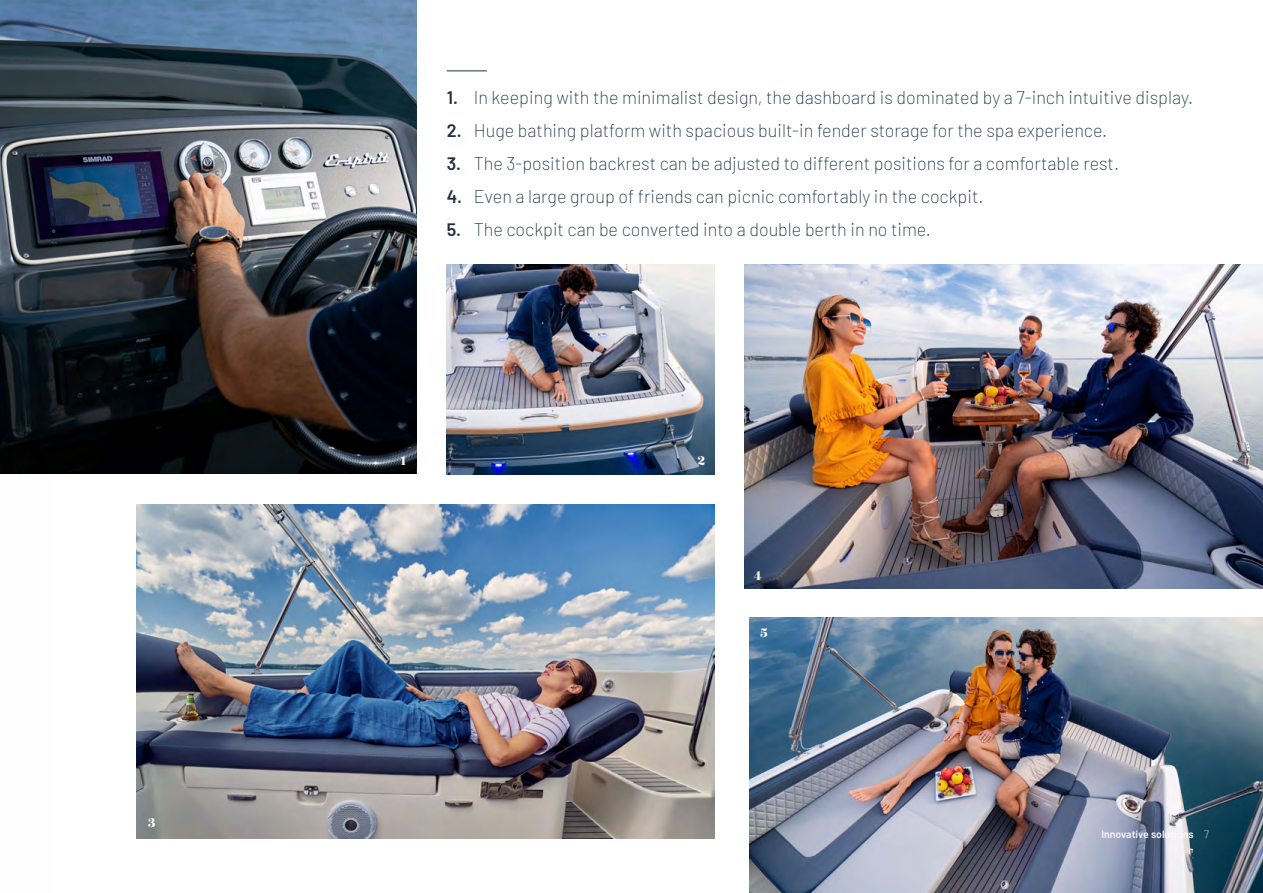
<style>
.page{position:relative;width:1263px;height:893px;background:#fff}
.page>*{position:absolute;margin:0;border:0;box-sizing:border-box;transform-origin:0 0}
.t1{font:200 18px "Barlow";color:#232d40}
.t2{font:15px "Rozha One";color:#fff}
.t3{font:600 10.5px "Barlow";color:#faf9f9}
.s1{font-weight:600;color:#252d3e}
.s2{font-weight:200}
</style>
<div class="page">
<img style="left:0;top:0;width:417px;height:474px">
<img style="left:136px;top:504px;width:579px;height:335px">
<img style="left:749px;top:618px;width:514px;height:275px">
<img style="left:447px;top:264px;width:268px;height:210px">
<img style="left:745px;top:264px;width:518px;height:324px">
<hr style="left:447px;top:71px;width:40px;height:1px;background:#232d40">
<p class="t2" style="left:148px;top:812px;width:9px">3</p>
<p class="t1" style="left:447px;top:85px;width:748px"><span class="s1">1.</span> In keeping with the minimalist design, the dashboard is dominated by a 7-inch intuitive display.</p>
<p class="t1" style="left:447px;top:118px;width:662px"><span class="s1">2.</span> Huge bathing platform with spacious built-in fender storage for the spa experience.</p>
<p class="t1" style="left:447px;top:151px;width:674px"><span class="s1">3.</span> The 3-position backrest can be adjusted to different positions for a comfortable rest.</p>
<p class="t1" style="left:447px;top:184px;width:538px"><span class="s1">4.</span> Even a large group of friends can picnic comfortably in the cockpit.</p>
<p class="t1" style="left:447px;top:217px;width:486px"><span class="s1">5.</span> The cockpit can be converted into a double berth in no time.</p>
<p class="t2" style="left:401px;top:450px;width:7px">1</p>
<p class="t2" style="left:697px;top:450px;width:9px">2</p>
<p class="t2" style="left:754px;top:565px;width:9px">4</p>
<p class="t2" style="left:760px;top:622px;width:9px">5</p>
<p class="t3" style="left:1101px;top:826px;width:109px">Innovative solutions <span class="s2">7</span></p>
</div>
